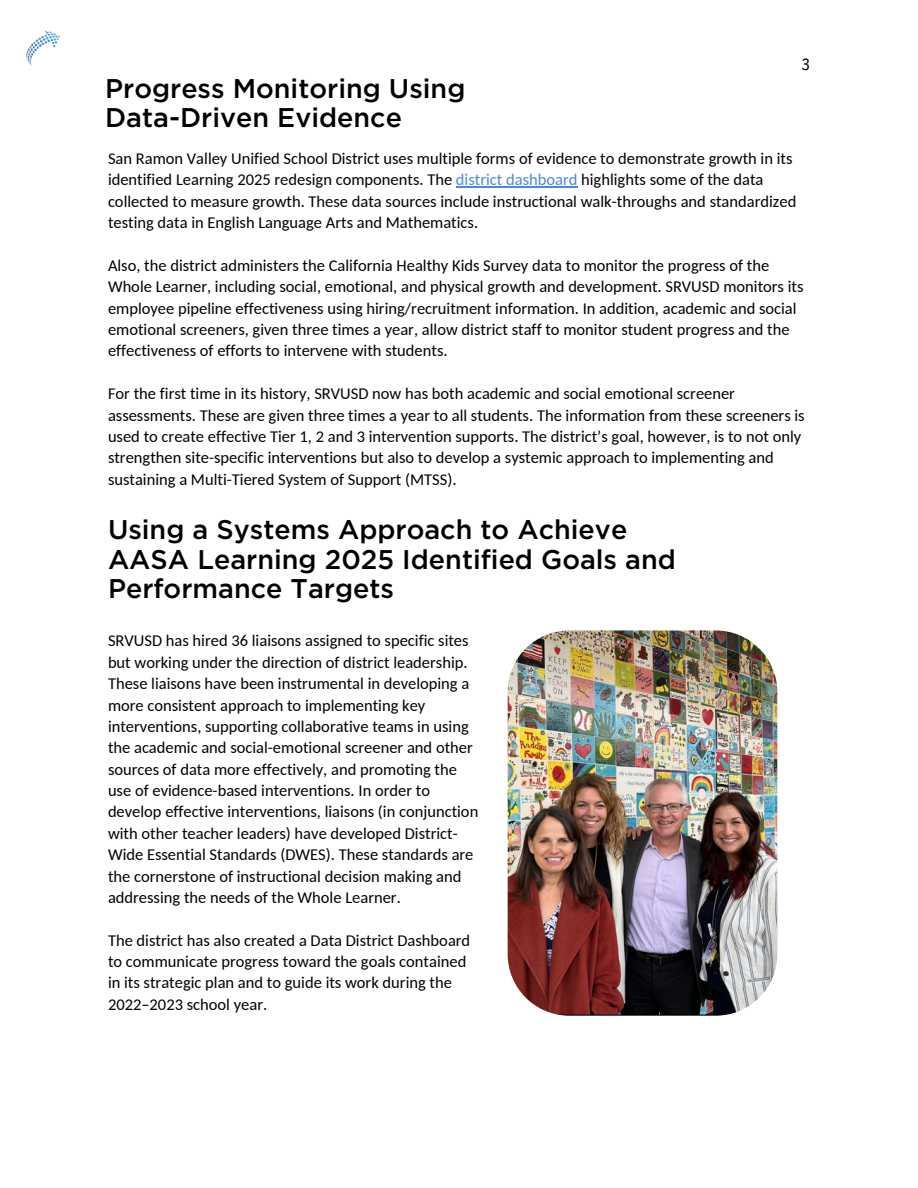
<style>
.page{position:relative;width:918px;height:1188px;background:#fff}
.page>*{position:absolute;margin:0;border:0;box-sizing:border-box;transform-origin:0 0}
.t1{font:500 27px/29.2px "Gotham";color:#000}
.t2{font:16.5px/21.3px "Carlito";color:#000}
.t3{font:16.5px "IBM Plex Sans Cond";color:#000}
.s1{color:#4a86e8}
</style>
<div class="page">
<hr style="left:456px;top:187px;width:121px;height:1px;background:#4a86e8">
<img style="left:508px;top:630px;width:269px;height:386px;border-radius:62px">
<img style="left:26px;top:30px;width:34px;height:36px">
<h1 class="t1" style="left:105px;top:75px;width:362px">Progress Monitoring Using<br>Data-Driven Evidence</h1>
<p class="t3" style="left:802px;top:53px;width:10px">3</p>
<p class="t2" style="left:108px;top:149px;width:690px">San Ramon Valley Unified School District uses multiple forms of evidence to demonstrate growth in its identified Learning 2025 redesign components. The <span class="s1">district dashboard</span> highlights some of the data collected to measure growth. These data sources include instructional walk-throughs and standardized testing data in English Language Arts and Mathematics.</p>
<p class="t2" style="left:108px;top:256px;width:697px">Also, the district administers the California Healthy Kids Survey data to monitor the progress of the Whole Learner, including social, emotional, and physical growth and development. SRVUSD monitors its employee pipeline effectiveness using hiring/recruitment information. In addition, academic and social emotional screeners, given three times a year, allow district staff to monitor student progress and the effectiveness of efforts to intervene with students.</p>
<p class="t2" style="left:108px;top:384px;width:698px">For the first time in its history, SRVUSD now has both academic and social emotional screener assessments. These are given three times a year to all students. The information from these screeners is used to create effective Tier 1, 2 and 3 intervention supports. The district’s goal, however, is to not only strengthen site-specific interventions but also to develop a systemic approach to implementing and sustaining a Multi-Tiered System of Support (MTSS).</p>
<h1 class="t1" style="left:108px;top:517px;width:569px">Using a Systems Approach to Achieve<br>AASA Learning 2025 Identified Goals and<br>Performance Targets</h1>
<p class="t2" style="left:108px;top:632px;width:372px">SRVUSD has hired 36 liaisons assigned to specific sites but working under the direction of district leadership.<br>These liaisons have been instrumental in developing a more consistent approach to implementing key interventions, supporting collaborative teams in using the academic and social-emotional screener and other sources of data more effectively, and promoting the use of evidence-based interventions. In order to develop effective interventions, liaisons (in conjunction with other teacher leaders) have developed District-Wide Essential Standards (DWES). These standards are the cornerstone of instructional decision making and addressing the needs of the Whole Learner.</p>
<p class="t2" style="left:108px;top:931px;width:364px">The district has also created a Data District Dashboard to communicate progress toward the goals contained in its strategic plan and to guide its work during the 2022–2023 school year.</p>
</div>
